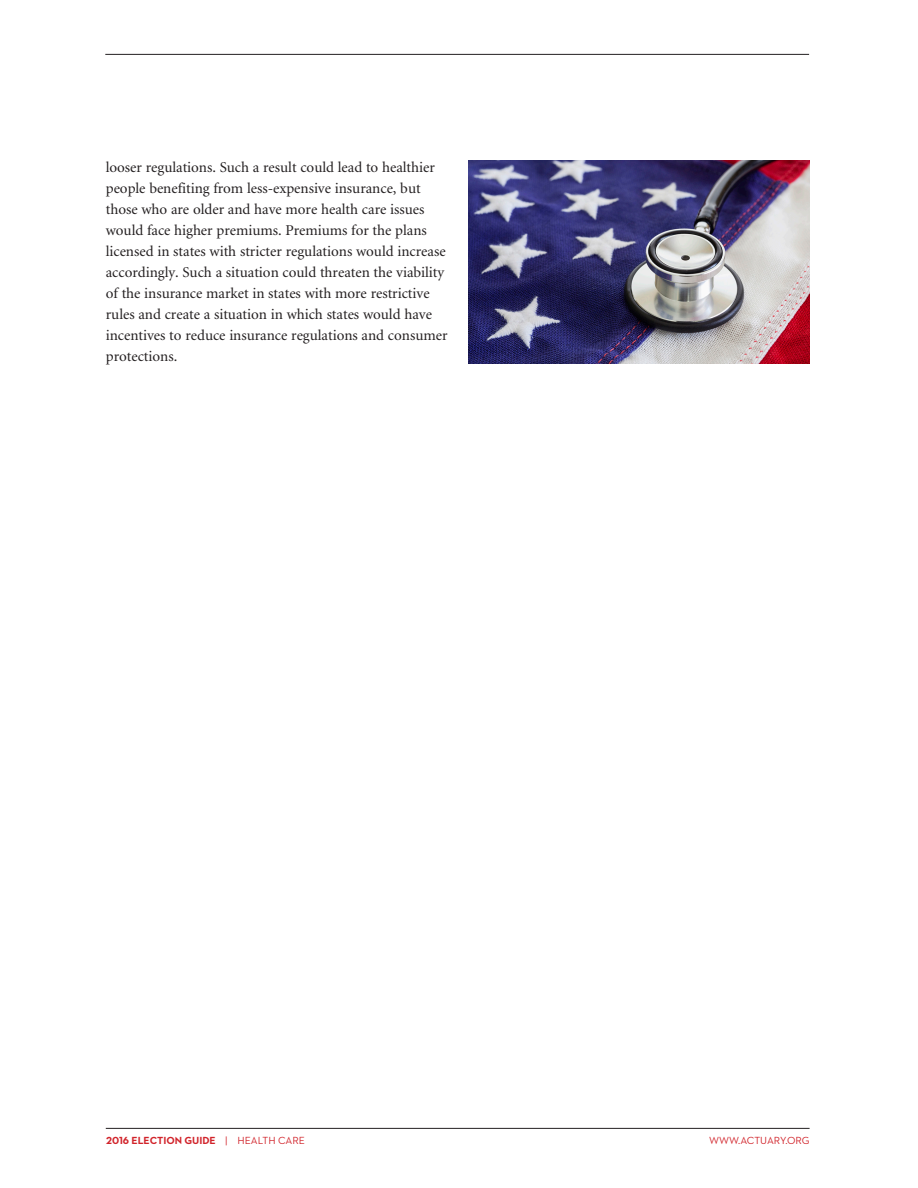
<style>
.page{position:relative;width:918px;height:1188px;background:#fff}
.page>*{position:absolute;margin:0;border:0;box-sizing:border-box;transform-origin:0 0}
.text{font:15px/21px "Minion";color:#231f20}
.t1{font:700 10.5px "Neutraface 2 Text";color:#d1232a}
.t2{font:10.5px "Neutraface 2 Text";color:#d1232a}
.s1{font-weight:400}
</style>
<div class="page">
<hr style="left:105px;top:54px;width:704px;height:1px;background:#231f20">
<hr style="left:106px;top:1128px;width:704px;height:1px;background:#231f20">
<img style="left:468px;top:160px;width:341px;height:203px">
<p class="text" style="left:106px;top:157px;width:343px">looser regulations. Such a result could lead to healthier people benefiting from less-expensive insurance, but those who are older and have more health care issues would face higher premiums. Premiums for the plans licensed in states with stricter regulations would increase accordingly. Such a situation could threaten the viability of the insurance market in states with more restrictive rules and create a situation in which states would have incentives to reduce insurance regulations and consumer protections.</p>
<p class="t1" style="left:106px;top:1134px;width:200px">2016 ELECTION GUIDE <span class="s1">| HEALTH CARE</span></p>
<p class="t2" style="left:709px;top:1134px;width:102px">WWW.ACTUARY.ORG</p>
</div>
